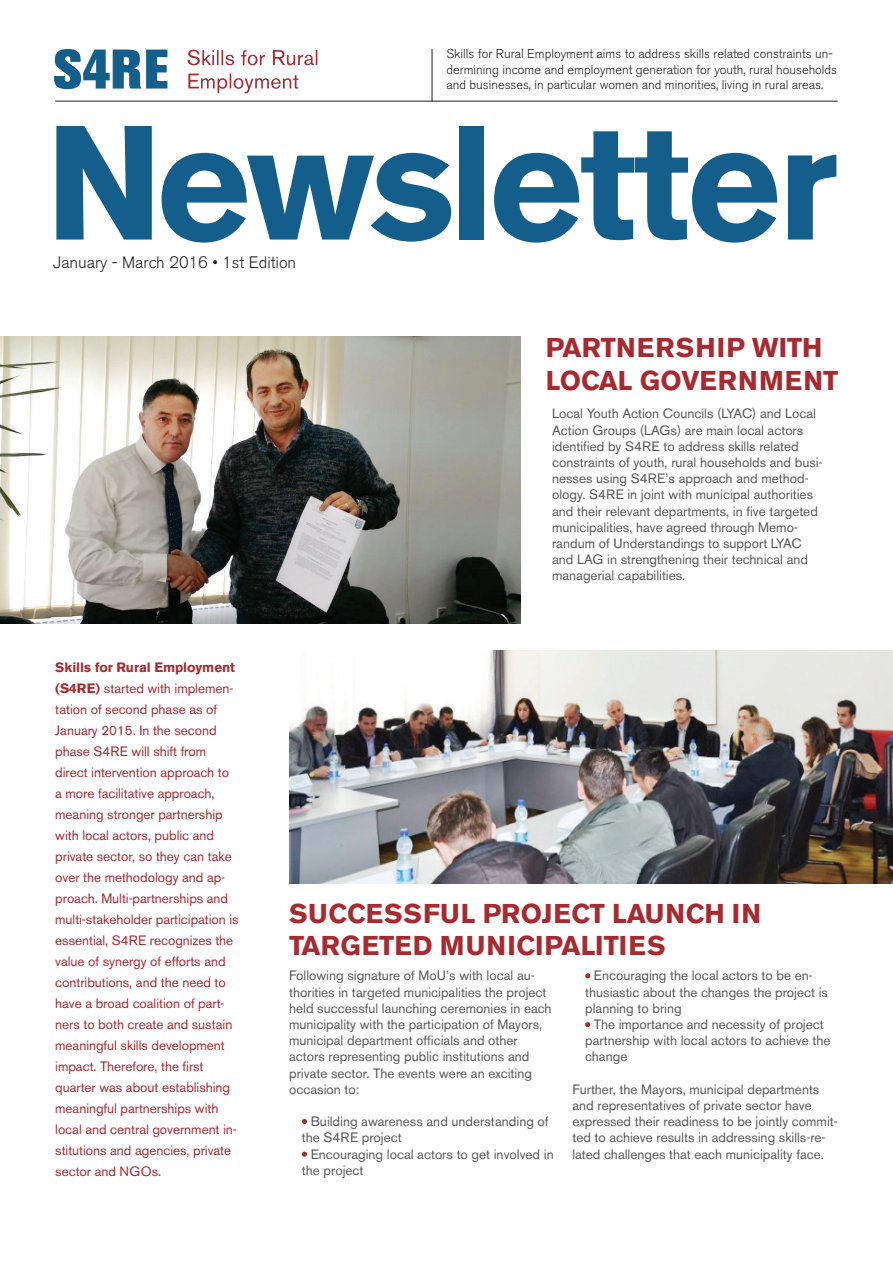
<style>
.page{position:relative;width:893px;height:1263px;background:#fff}
.page>*{position:absolute;margin:0;border:0;box-sizing:border-box;transform-origin:0 0}
.t1{font:700 160.8px "Akzidenz Grotesk BE";letter-spacing:-.02em;color:#135e8a}
.t2{font:700 27px/32.4px "Akzidenz Grotesk BE";letter-spacing:.02em;color:#a82a31}
.t3{font:700 27px/32.4px "Akzidenz Grotesk BE";color:#a82a31}
.t4{font:300 16.5px "Akzidenz Grotesk BE";color:#231f20}
.t5{font:13.5px/16.2px "Akzidenz Grotesk BE";color:#57585a}
.t6{font:13.5px/21px "Akzidenz Grotesk BE";letter-spacing:-.005em;color:#a82a31}
.t7{font:300 12.75px/15.3px "Akzidenz Grotesk BE";color:#231f20}
.s1{font-weight:700}
</style>
<div class="page">
<img style="left:0;top:336px;width:520px;height:288px">
<svg style="left:302px;top:1119px;width:5px;height:5px"></svg>
<svg style="left:302px;top:1151px;width:5px;height:6px"></svg>
<svg style="left:585px;top:973px;width:5px;height:5px"></svg>
<svg style="left:585px;top:1022px;width:5px;height:5px"></svg>
<img style="left:289px;top:651px;width:604px;height:232px">
<svg style="left:54px;top:49px;width:113px;height:40px"></svg>
<svg style="left:188px;top:74px;width:110px;height:19px"></svg>
<svg style="left:188px;top:50px;width:129px;height:15px"></svg>
<hr style="left:55px;top:101px;width:783px;height:1px;background:#231f20">
<hr style="left:432px;top:49px;width:1px;height:52px;background:#231f20">
<p class="t7" style="left:446px;top:47px;width:392px">Skills for Rural Employment aims to address skills related constraints un&shy;dermining income and employment generation for youth, rural households and businesses, in particular women and minorities, living in rural areas.</p>
<h1 class="t1" style="left:46px;top:90px;width:794px">Newsletter</h1>
<p class="t4" style="left:53px;top:253px;width:245px">January - March 2016 • 1st Edition</p>
<h2 class="t3" style="left:546px;top:332px;width:294px">PARTNERSHIP WITH<br>LOCAL GOVERNMENT</h2>
<p class="t5" style="left:552px;top:406px;width:272px">Local Youth Action Councils (LYAC) and Local Action Groups (LAGs) are main local actors identified by S4RE to address skills related constraints of youth, rural households and busi&shy;nesses using S4RE’s approach and method&shy;ology. S4RE in joint with municipal authorities and their relevant departments, in five targeted municipalities, have agreed through Memo&shy;randum of Understandings to support LYAC and LAG in strengthening their technical and managerial capabilities.</p>
<p class="t6" style="left:55px;top:656px;width:185px"><span class="s1">Skills for Rural Employment (S4RE)</span> started with implemen&shy;tation of second phase as of<br>January 2015. In the second phase S4RE will shift from direct intervention approach to a more facilitative approach, meaning stronger partnership with local actors, public and private sector, so they can take over the methodology and ap&shy;proach. Multi-partnerships and multi-stakeholder participation is essential, S4RE recognizes the value of synergy of efforts and contributions, and the need to have a broad coalition of part&shy;ners to both create and sustain meaningful skills development impact. Therefore, the first quarter was about establishing meaningful partnerships with local and central government in&shy;stitutions and agencies, private sector and NGOs.</p>
<h2 class="t2" style="left:289px;top:897px;width:473px">SUCCESSFUL PROJECT LAUNCH IN<br>TARGETED MUNICIPALITIES</h2>
<p class="t5" style="left:289px;top:967px;width:264px">Following signature of MoU’s with local au&shy;thorities in targeted municipalities the project held successful launching ceremonies in each municipality with the participation of Mayors, municipal department officials and other actors representing public institutions and private sector. The events were an exciting occasion to:</p>
<p class="t5" style="left:302px;top:1113px;width:248px;text-indent:9px">Building awareness and understanding of the S4RE project</p>
<p class="t5" style="left:302px;top:1146px;width:253px;text-indent:9px">Encouraging local actors to get involved in the project</p>
<p class="t5" style="left:585px;top:967px;width:244px;text-indent:9px">Encouraging the local actors to be en&shy;thusiastic about the changes the project is planning to bring</p>
<p class="t5" style="left:585px;top:1016px;width:247px;text-indent:9px">The importance and necessity of project partnership with local actors to achieve the change</p>
<p class="t5" style="left:572px;top:1081px;width:267px">Further, the Mayors, municipal departments and representatives of private sector have expressed their readiness to be jointly commit&shy;ted to achieve results in addressing skills-re&shy;lated challenges that each municipality face.</p>
</div>
